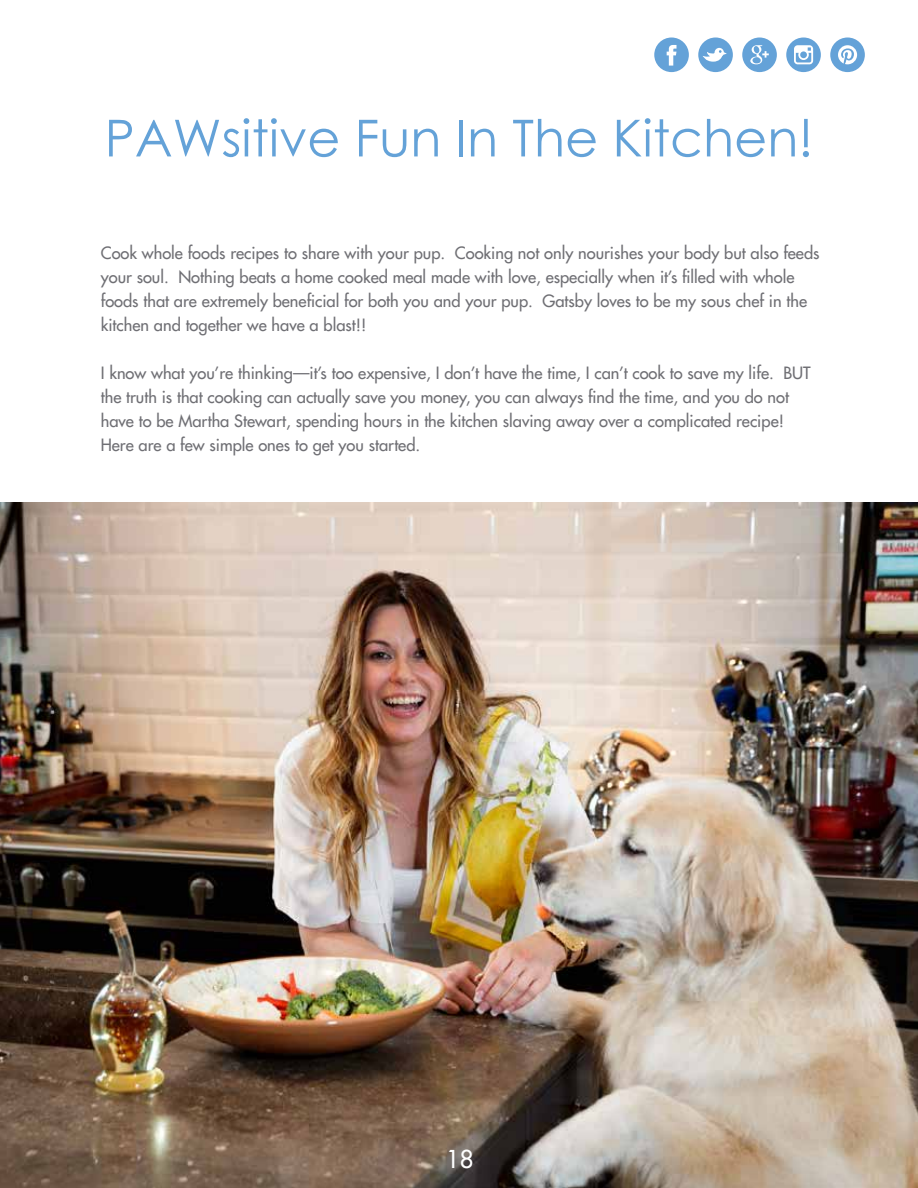
<style>
.page{position:relative;width:918px;height:1188px;background:#fff}
.page>*{position:absolute;margin:0;border:0;box-sizing:border-box;transform-origin:0 0}
.t1{font:51px "Century Gothic";color:#64a2d8}
.t2{font:24px "Futura LT";color:#fff}
.t3{font:16.5px/24px "Futura LT";color:#6f6f74}
</style>
<div class="page">
<img style="left:0;top:502px;width:918px;height:686px">
<div style="left:698px;top:38px;width:35px;height:34px;background:#64a2d8;border-radius:50%"></div>
<svg style="left:703px;top:48px;width:24px;height:14px"></svg>
<div style="left:654px;top:38px;width:35px;height:34px;background:#64a2d8;border-radius:50%"></div>
<svg style="left:667px;top:45px;width:10px;height:21px"></svg>
<div style="left:830px;top:38px;width:35px;height:34px;background:#64a2d8;border-radius:50%"></div>
<svg style="left:838px;top:45px;width:19px;height:19px"></svg>
<div style="left:786px;top:38px;width:35px;height:34px;background:#64a2d8;border-radius:50%"></div>
<svg style="left:794px;top:45px;width:19px;height:19px"></svg>
<div style="left:742px;top:38px;width:35px;height:34px;background:#64a2d8;border-radius:50%"></div>
<svg style="left:750px;top:45px;width:19px;height:19px"></svg>
<h1 class="t1" style="left:105px;top:102px;width:710px">PAWsitive Fun In The Kitchen!</h1>
<p class="t3" style="left:101px;top:241px;width:720px">Cook whole foods recipes to share with your pup. Cooking not only nourishes your body but also feeds your soul. Nothing beats a home cooked meal made with love, especially when it’s filled with whole foods that are extremely beneficial for both you and your pup. Gatsby loves to be my sous chef in the kitchen and together we have a blast!!</p>
<p class="t3" style="left:101px;top:361px;width:711px">I know what you’re thinking—it’s too expensive, I don’t have the time, I can’t cook to save my life. BUT the truth is that cooking can actually save you money, you can always find the time, and you do not have to be Martha Stewart, spending hours in the kitchen slaving away over a complicated recipe!<br>Here are a few simple ones to get you started.</p>
<h2 class="t2" style="left:446px;top:1143px;width:29px">18</h2>
</div>
